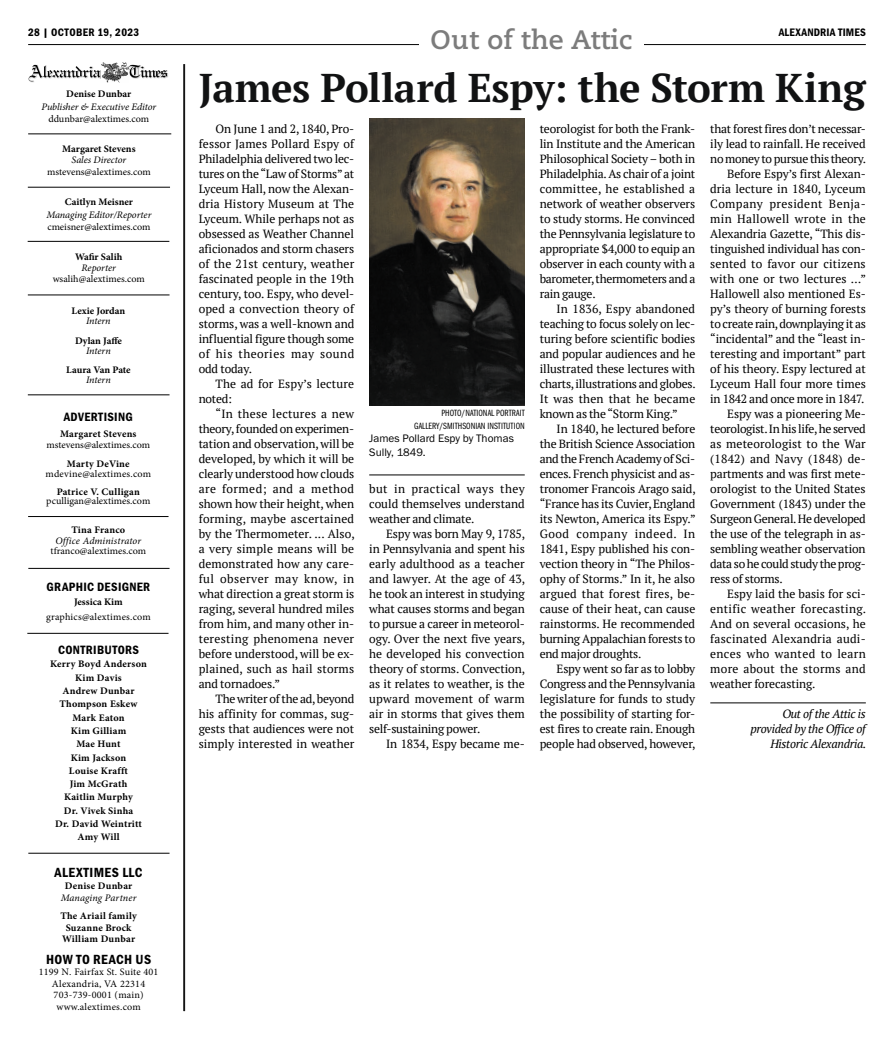
<style>
.page{position:relative;width:894px;height:1038px;background:#fff}
.page>*{position:absolute;margin:0;border:0;box-sizing:border-box;transform-origin:0 0}
.Op_Ed_Letters_Headli{font:700 40px "PT Serif";letter-spacing:-.01em;color:#111213}
.t1{font:700 26.62px "Caecilia LT Pro 75";letter-spacing:.01em;color:#7c7c7c}
.t2{font:13.75px "Franklin Gothic URW Con Dem";letter-spacing:.025em;color:#000}
.t3{font:12.5px "Franklin Gothic URW Con Dem";letter-spacing:.025em;color:#000}
.Body_Copy__Serif__2{font:11.88px/15px "PT Serif";letter-spacing:-.015em;color:#000;text-align:justify}
.email_tag{font:italic 11.88px/15px "PT Serif";letter-spacing:-.025em;color:#000;text-align:right}
.Body_Copy__Serif__2-2{font:11.88px/15px "PT Serif";letter-spacing:.01em;color:#000}
.Captions{font:11.25px/13.5px "Franklin Gothic URW Boo";color:#000}
.t4{font:11.25px "Franklin Gothic URW Con Dem";letter-spacing:.03em;color:#000}
.t5{font:11.25px "Franklin Gothic URW Con Dem";letter-spacing:.01em;color:#000}
.t6{font:10px/11.4px "Minion Pro";letter-spacing:.005em;color:#000;text-align:center}
.t7{font:700 10px/13.4px "Minion Pro";letter-spacing:.015em;color:#000;text-align:center}
.t8{font:italic 10px/12.4px "Minion Pro";letter-spacing:-.005em;color:#000;text-align:center}
.t9{font:700 10px/10px "Minion Pro";letter-spacing:-.01em;color:#000;text-align:center}
.t10{font:700 10px/10px "Minion Pro";letter-spacing:-.005em;color:#000;text-align:center}
.Photo_Credits{font:9.38px/12.5px "Franklin Gothic URW Com Boo";color:#000;text-align:right}
.s1{font-style:normal}
.s2{font-weight:700}
.s3{font-style:italic}
.s4{font-weight:700;font-style:normal}
.s5{font-weight:400;font-style:italic}
</style>
<div class="page">
<hr style="left:28px;top:44px;width:837px;height:1px;background:#000">
<hr style="left:710px;top:703px;width:155px;height:1px;background:#000">
<img style="left:28px;top:63px;width:140px;height:19px">
<hr style="left:28px;top:568px;width:141px;height:1px;background:#000">
<hr style="left:28px;top:853px;width:141px;height:1px;background:#000">
<hr style="left:28px;top:516px;width:140px;height:1px;background:#000">
<hr style="left:184px;top:64px;width:1px;height:947px;background:#000">
<hr style="left:183px;top:64px;width:1px;height:947px;background:#000">
<hr style="left:27px;top:633px;width:141px;height:1px;background:#000">
<hr style="left:28px;top:134px;width:143px;height:1px;background:#000">
<hr style="left:28px;top:187px;width:142px;height:1px;background:#000">
<hr style="left:28px;top:241px;width:141px;height:1px;background:#000">
<hr style="left:28px;top:295px;width:141px;height:1px;background:#000">
<hr style="left:28px;top:394px;width:141px;height:1px;background:#000">
<img style="left:369px;top:118px;width:59px;height:287px">
<hr style="left:369px;top:475px;width:155px;height:1px;background:#000">
<div style="left:419px;top:28px;width:224px;height:21px;background:#fff"></div>
<svg style="left:428px;top:118px;width:97px;height:358px"></svg>
<p class="t1" style="left:430px;top:21px;width:203px">Out of the Attic</p>
<p class="t4" style="left:28px;top:24px;width:113px">28 | OCTOBER 19, 2023</p>
<p class="t5" style="left:778px;top:24px;width:89px">ALEXANDRIA TIMES</p>
<p class="t7" style="left:66px;top:87px;width:66px">Denise Dunbar</p>
<p class="t8" style="left:41px;top:100px;width:116px">Publisher &amp; Executive Editor <span class="s1">ddunbar@alextimes.com</span></p>
<p class="t6" style="left:47px;top:143px;width:105px"><span class="s2">Margaret Stevens<br></span><span class="s3">Sales Director </span>mstevens@alextimes.com</p>
<p class="t8" style="left:46px;top:196px;width:106px"><span class="s4">Caitlyn Meisner<br></span>Managing Editor/Reporter <span class="s1">cmeisner@alextimes.com</span></p>
<p class="t6" style="left:53px;top:251px;width:94px"><span class="s2">Wafir Salih<br></span><span class="s3">Reporter </span>wsalih@alextimes.com</p>
<p class="t10" style="left:72px;top:306px;width:55px">Lexie Jordan<br><span class="s5">Intern</span></p>
<p class="t7" style="left:75px;top:336px;width:48px;line-height:10px">Dylan Jaffe<br><span class="s5">Intern</span></p>
<p class="t9" style="left:66px;top:365px;width:66px">Laura Van Pate<br><span class="s5">Intern</span></p>
<p class="t3" style="left:64px;top:408px;width:71px">ADVERTISING</p>
<p class="t6" style="left:46px;top:429px;width:105px;line-height:10.6px"><span class="s2">Margaret Stevens </span>mstevens@alextimes.com</p>
<p class="t6" style="left:45px;top:458px;width:107px;line-height:10.6px"><span class="s2">Marty DeVine </span>mdevine@alextimes.com</p>
<p class="t6" style="left:46px;top:487px;width:105px;line-height:9.4px"><span class="s2">Patrice V. Culligan </span>pculligan@alextimes.com</p>
<p class="t6" style="left:50px;top:525px;width:97px;line-height:10.6px"><span class="s2">Tina Franco<br></span><span class="s3">Office Administrator </span>tfranco@alextimes.com</p>
<p class="t3" style="left:47px;top:579px;width:105px">GRAPHIC DESIGNER</p>
<p class="t6" style="left:46px;top:595px;width:106px;line-height:14.1px"><span class="s2">Jessica Kim </span>graphics@alextimes.com</p>
<p class="t3" style="left:58px;top:641px;width:82px">CONTRIBUTORS</p>
<p class="t7" style="left:50px;top:657px;width:98px">Kerry Boyd Anderson<br>Kim Davis<br>Andrew Dunbar<br>Thompson Eskew<br>Mark Eaton<br>Kim Gilliam<br>Mae Hunt<br>Kim Jackson<br>Louise Krafft<br>Jim McGrath<br>Kaitlin Murphy<br>Dr. Vivek Sinha<br>Dr. David Weintritt<br>Amy Will</p>
<p class="t2" style="left:55px;top:864px;width:89px">ALEXTIMES LLC</p>
<p class="t8" style="left:61px;top:880px;width:77px;line-height:11.6px"><span class="s4">Denise Dunbar<br></span>Managing Partner</p>
<p class="t7" style="left:60px;top:910px;width:78px;line-height:11.6px">The Ariail family<br>Suzanne Brock<br>William Dunbar</p>
<p class="t2" style="left:46px;top:950px;width:106px">HOW TO REACH US</p>
<p class="t6" style="left:39px;top:966px;width:121px">1199 N. Fairfax St. Suite 401<br>Alexandria, VA 22314<br>703-739-0001 (main) www.alextimes.com</p>
<p class="Op_Ed_Letters_Headli" style="left:198px;top:62px;width:668px">James Pollard Espy: the Storm King</p>
<p class="Body_Copy__Serif__2" style="left:198px;top:121px;width:157px;text-indent:17px">On June 1 and 2, 1840, Pro&shy;fessor James Pollard Espy of Philadelphia delivered two lec&shy;tures on the “Law of Storms” at Lyceum Hall, now the Alexan&shy;dria History Museum at The Lyceum. While perhaps not as obsessed as Weather Channel aficionados and storm chasers of the 21st century, weather fascinated people in the 19th century, too. Espy, who devel&shy;oped a convection theory of storms, was a well-known and influential figure though some of his theories may sound odd today.</p>
<p class="Body_Copy__Serif__2-2" style="left:198px;top:376px;width:157px;text-indent:17px">The ad for Espy’s lecture noted:</p>
<p class="Body_Copy__Serif__2" style="left:198px;top:406px;width:157px;text-indent:17px">“In these lectures a new theory, founded on experimen&shy;tation and observation, will be developed, by which it will be clearly understood how clouds are formed; and a method shown how their height, when forming, maybe ascertained by the Thermometer. ... Also, a very simple means will be demonstrated how any care&shy;ful observer may know, in what direction a great storm is raging, several hundred miles from him, and many other in&shy;teresting phenomena never before understood, will be ex&shy;plained, such as hail storms and tornadoes.”</p>
<p class="Body_Copy__Serif__2" style="left:198px;top:691px;width:157px;text-indent:17px">The writer of the ad, beyond his affinity for commas, sug&shy;gests that audiences were not simply interested in weather</p>
<p class="Photo_Credits" style="left:414px;top:406px;width:112px">PHOTO/NATIONAL PORTRAIT<br>GALLERY/SMITHSONIAN INSTITUTION</p>
<p class="Captions" style="left:369px;top:431px;width:146px">James Pollard Espy by Thomas<br>Sully, 1849.</p>
<p class="Body_Copy__Serif__2" style="left:369px;top:481px;width:157px">but in practical ways they could themselves understand weather and climate.</p>
<p class="Body_Copy__Serif__2" style="left:369px;top:526px;width:157px;text-indent:17px">Espy was born May 9, 1785, in Pennsylvania and spent his early adulthood as a teacher and lawyer. At the age of 43, he took an interest in studying what causes storms and began to pursue a career in meteorol&shy;ogy. Over the next five years, he developed his convection theory of storms. Convection, as it relates to weather, is the upward movement of warm air in storms that gives them self-sustaining power.</p>
<p class="Body_Copy__Serif__2" style="left:386px;top:736px;width:140px">In 1834, Espy became me-</p>
<p class="Body_Copy__Serif__2" style="left:539px;top:121px;width:157px">teorologist for both the Frank&shy;lin Institute and the American Philosophical Society – both in Philadelphia. As chair of a joint committee, he established a network of weather observers to study storms. He convinced the Pennsylvania legislature to appropriate $4,000 to equip an observer in each county with a barometer, thermometers and a rain gauge.</p>
<p class="Body_Copy__Serif__2" style="left:539px;top:301px;width:157px;text-indent:17px">In 1836, Espy abandoned teaching to focus solely on lec&shy;turing before scientific bodies and popular audiences and he illustrated these lectures with charts, illustrations and globes.<br>It was then that he became known as the “Storm King.”</p>
<p class="Body_Copy__Serif__2" style="left:539px;top:421px;width:157px;text-indent:17px">In 1840, he lectured before the British Science Association and the French Academy of Sci&shy;ences. French physicist and as&shy;tronomer Francois Arago said, “France has its Cuvier, England its Newton, America its Espy.” Good company indeed. In 1841, Espy published his con&shy;vection theory in “The Philos&shy;ophy of Storms.” In it, he also argued that forest fires, be&shy;cause of their heat, can cause rainstorms. He recommended burning Appalachian forests to end major droughts.</p>
<p class="Body_Copy__Serif__2" style="left:539px;top:661px;width:157px;text-indent:17px">Espy went so far as to lobby Congress and the Pennsylvania legislature for funds to study the possibility of starting for&shy;est fires to create rain. Enough people had observed, however,</p>
<p class="Body_Copy__Serif__2" style="left:710px;top:121px;width:157px">that forest fires don’t necessar&shy;ily lead to rainfall. He received no money to pursue this theory.</p>
<p class="Body_Copy__Serif__2" style="left:710px;top:166px;width:157px;text-indent:17px">Before Espy’s first Alexan&shy;dria lecture in 1840, Lyceum Company president Benja&shy;min Hallowell wrote in the Alexandria Gazette, “This dis&shy;tinguished individual has con&shy;sented to favor our citizens with one or two lectures …” Hallowell also mentioned Es&shy;py’s theory of burning forests to create rain, downplaying it as “incidental” and the “least in&shy;teresting and important” part of his theory. Espy lectured at Lyceum Hall four more times in 1842 and once more in 1847.</p>
<p class="Body_Copy__Serif__2" style="left:710px;top:406px;width:157px;text-indent:17px">Espy was a pioneering Me&shy;teorologist. In his life, he served as meteorologist to the War (1842) and Navy (1848) de&shy;partments and was first mete&shy;orologist to the United States Government (1843) under the Surgeon General. He developed the use of the telegraph in as&shy;sembling weather observation data so he could study the prog&shy;ress of storms.</p>
<p class="Body_Copy__Serif__2" style="left:710px;top:586px;width:157px;text-indent:17px">Espy laid the basis for sci&shy;entific weather forecasting.<br>And on several occasions, he fascinated Alexandria audi&shy;ences who wanted to learn more about the storms and weather forecasting.</p>
<p class="email_tag" style="left:750px;top:706px;width:117px">Out of the Attic is provided by the Office of<br>Historic Alexandria.</p>
</div>
